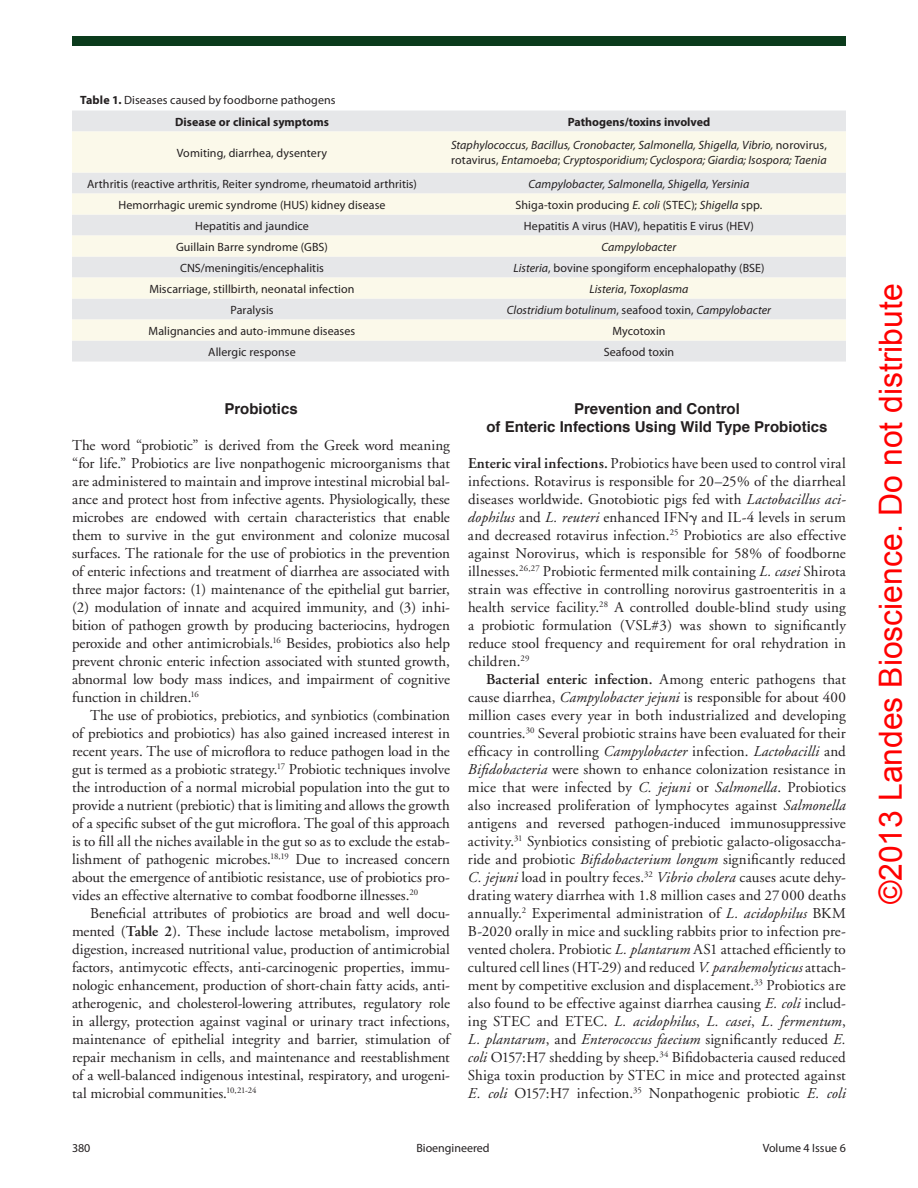
<style>
.page{position:relative;width:918px;height:1188px;background:#fff}
.page>*{position:absolute;margin:0;border:0;box-sizing:border-box;transform-origin:0 0}
.t1{font:31.95px "Arial";color:#f00}
.t2{font:15px/18px "Adobe Garamond";color:#231f20;text-align:justify}
.t3{font:700 15px/18px "Helvetica";color:#231f20;text-align:center}
.t4{font:12px/21.1px "Myriad Pro";letter-spacing:.005em;color:#231f20}
.t5{font:italic 12px/15px "Myriad Pro";letter-spacing:.005em;color:#231f20}
.t6{font:700 12px "Myriad Pro";color:#231f20}
.s1{font-weight:700}
.s2{font-style:normal}
.s3{font-style:italic}
.s4{font-weight:600}
.s5{font-family:"Universal Std Greekw Math Pi"}
</style>
<div class="page">
<div style="left:72px;top:36px;width:774px;height:10px;background:#0b3b1c"></div>
<div style="left:72px;top:111px;width:774px;height:251px;background:#e6e7e9"></div>
<div style="left:72px;top:132px;width:774px;height:41px;background:#fbf9ea"></div>
<svg style="left:72px;top:194px;width:774px;height:147px;background:#f2f1e9"></svg>
<p class="t4" style="left:175px;top:90px;width:162px;text-indent:-95px"><span class="s1">Table 1.</span> Diseases caused by foodborne pathogens<br><span class="s1">Disease or clinical symptoms</span></p>
<p class="t6" style="left:568px;top:114px;width:144px">Pathogens/toxins involved</p>
<p class="t4" style="left:177px;top:142px;width:152px">Vomiting, diarrhea, dysentery</p>
<p class="t5" style="left:451px;top:137px;width:377px">Staphylococcus, Bacillus, Cronobacter, Salmonella, Shigella, Vibrio, <span class="s2">norovirus, rotavirus,</span> Entamoeba<span class="s2">;</span> Cryptosporidium; Cyclospora; Giardia; Isospora; Taenia</p>
<p class="t4" style="left:87px;top:173px;width:331px">Arthritis (reactive arthritis, Reiter syndrome, rheumatoid arthritis)</p>
<p class="t5" style="left:529px;top:176px;width:222px">Campylobacter, Salmonella, Shigella, Yersinia</p>
<p class="t4" style="left:118px;top:194px;width:269px">Hemorrhagic uremic syndrome (HUS) kidney disease</p>
<p class="t4" style="left:516px;top:194px;width:248px">Shiga-toxin producing <span class="s3">E. coli</span> (STEC); <span class="s3">Shigella</span> spp.</p>
<p class="t4" style="left:195px;top:215px;width:115px">Hepatitis and jaundice</p>
<p class="t4" style="left:524px;top:215px;width:232px">Hepatitis A virus (HAV), hepatitis E virus (HEV)</p>
<p class="t4" style="left:176px;top:236px;width:153px">Guillain Barre syndrome (GBS)</p>
<p class="t5" style="left:602px;top:239px;width:76px">Campylobacter</p>
<p class="t4" style="left:180px;top:257px;width:145px">CNS/meningitis/encephalitis</p>
<p class="t4" style="left:513px;top:257px;width:253px"><span class="s3">Listeria</span>, bovine spongiform encephalopathy (BSE)</p>
<p class="t4" style="left:149px;top:278px;width:207px">Miscarriage, stillbirth, neonatal infection</p>
<p class="t5" style="left:589px;top:281px;width:101px">Listeria<span class="s2">,</span> Toxoplasma</p>
<p class="t4" style="left:230px;top:299px;width:45px">Paralysis</p>
<p class="t5" style="left:507px;top:302px;width:266px">Clostridium botulinum<span class="s2">, seafood toxin,</span> Campylobacter</p>
<p class="t4" style="left:149px;top:320px;width:208px">Malignancies and auto-immune diseases</p>
<p class="t4" style="left:612px;top:320px;width:55px">Mycotoxin</p>
<p class="t4" style="left:208px;top:341px;width:89px">Allergic response</p>
<p class="t4" style="left:604px;top:341px;width:72px">Seafood toxin</p>
<p class="t3" style="left:224px;top:400px;width:75px">Probiotics</p>
<p class="t2" style="left:72px;top:437px;width:379px">The word “probiotic” is derived from the Greek word meaning “for life.” Probiotics are live nonpathogenic microorganisms that are administered to maintain and improve intestinal microbial bal&shy;ance and protect host from infective agents. Physiologically, these microbes are endowed with certain characteristics that enable them to survive in the gut environment and colonize mucosal surfaces. The rationale for the use of probiotics in the prevention of enteric infections and treatment of diarrhea are associated with three major factors: (1) maintenance of the epithelial gut barrier, (2) modulation of innate and acquired immunity, and (3) inhi&shy;bition of pathogen growth by producing bacteriocins, hydrogen peroxide and other antimicrobials.<sup>16</sup> Besides, probiotics also help prevent chronic enteric infection associated with stunted growth, abnormal low body mass indices, and impairment of cognitive function in children.<sup>16</sup></p>
<p class="t2" style="left:72px;top:707px;width:379px;text-indent:18px">The use of probiotics, prebiotics, and synbiotics (combination of prebiotics and probiotics) has also gained increased interest in recent years. The use of microflora to reduce pathogen load in the gut is termed as a probiotic strategy.<sup>17</sup> Probiotic techniques involve the introduction of a normal microbial population into the gut to provide a nutrient (prebiotic) that is limiting and allows the growth of a specific subset of the gut microflora. The goal of this approach is to fill all the niches available in the gut so as to exclude the estab&shy;lishment of pathogenic microbes.<sup>18,19</sup> Due to increased concern about the emergence of antibiotic resistance, use of probiotics pro&shy;vides an effective alternative to combat foodborne illnesses.<sup>20</sup></p>
<p class="t2" style="left:72px;top:905px;width:379px;text-indent:18px">Beneficial attributes of probiotics are broad and well docu&shy;mented (<span class="s4">Table 2</span>). These include lactose metabolism, improved digestion, increased nutritional value, production of antimicrobial factors, antimycotic effects, anti-carcinogenic properties, immu&shy;nologic enhancement, production of short-chain fatty acids, anti&shy;atherogenic, and cholesterol-lowering attributes, regulatory role in allergy, protection against vaginal or urinary tract infections, maintenance of epithelial integrity and barrier, stimulation of repair mechanism in cells, and maintenance and reestablishment of a well-balanced indigenous intestinal, respiratory, and urogeni&shy;tal microbial communities.<sup>10,21-24</sup></p>
<p class="t3" style="left:486px;top:400px;width:343px">Prevention and Control<br>of Enteric Infections Using Wild Type Probiotics</p>
<p class="t2" style="left:468px;top:455px;width:380px"><span class="s4">Enteric viral infections.</span> Probiotics have been used to control viral infections. Rotavirus is responsible for 20–25% of the diarrheal diseases worldwide. Gnotobiotic pigs fed with <span class="s3">Lactobacillus aci&shy;dophilus</span> and <span class="s3">L. reuteri</span> enhanced IFN<span class="s5">γ</span> and IL-4 levels in serum and decreased rotavirus infection.<sup>25</sup> Probiotics are also effective against Norovirus, which is responsible for 58% of foodborne illnesses.<sup>26,27</sup> Probiotic fermented milk containing <span class="s3">L. casei</span> Shirota strain was effective in controlling norovirus gastroenteritis in a health service facility.<sup>28</sup> A controlled double-blind study using a probiotic formulation (VSL#3) was shown to significantly reduce stool frequency and requirement for oral rehydration in children.<sup>29</sup></p>
<p class="t2" style="left:468px;top:671px;width:379px;text-indent:18px"><span class="s4">Bacterial enteric infection.</span> Among enteric pathogens that cause diarrhea, <span class="s3">Campylobacter jejuni</span> is responsible for about 400 million cases every year in both industrialized and developing countries.<sup>30</sup> Several probiotic strains have been evaluated for their efficacy in controlling <span class="s3">Campylobacter</span> infection. <span class="s3">Lactobacilli</span> and <span class="s3">Bifidobacteria</span> were shown to enhance colonization resistance in mice that were infected by <span class="s3">C. jejuni</span> or <span class="s3">Salmonella</span>. Probiotics also increased proliferation of lymphocytes against <span class="s3">Salmonella </span>antigens and reversed pathogen-induced immunosuppressive activity.<sup>31</sup> Synbiotics consisting of prebiotic galacto-oligosaccha&shy;ride and probiotic <span class="s3">Bifidobacterium longum</span> significantly reduced <span class="s3">C. jejuni</span> load in poultry feces.<sup>32</sup> <span class="s3">Vibrio cholera</span> causes acute dehy&shy;drating watery diarrhea with 1.8 million cases and 27 000 deaths annually.<sup>2</sup> Experimental administration of <span class="s3">L. acidophilus</span> BKM B-2020 orally in mice and suckling rabbits prior to infection pre&shy;vented cholera. Probiotic <span class="s3">L. plantarum</span> AS1 attached efficiently to cultured cell lines (HT-29) and reduced <span class="s3">V. parahemolyticus</span> attach&shy;ment by competitive exclusion and displacement.<sup>33</sup> Probiotics are also found to be effective against diarrhea causing <span class="s3">E. coli</span> includ&shy;ing STEC and ETEC. <span class="s3">L. acidophilus</span>, <span class="s3">L. casei</span>, <span class="s3">L. fermentum</span>, <span class="s3">L. plantarum</span>, and <span class="s3">Enterococcus faecium</span> significantly reduced <span class="s3">E. coli</span> O157:H7 shedding by sheep.<sup>34</sup> Bifidobacteria caused reduced Shiga toxin production by STEC in mice and protected against <span class="s3">E. coli</span> O157:H7 infection.<sup>35</sup> Nonpathogenic probiotic <span class="s3">E. coli</span></p>
<p class="t4" style="left:72px;top:1137px;width:20px">380</p>
<p class="t4" style="left:416px;top:1137px;width:75px">Bioengineered</p>
<p class="t4" style="left:763px;top:1137px;width:85px">Volume 4 Issue 6</p>
<h1 class="t1" style="left:870px;top:904px;width:622px;rotate:-90deg">©2013 Landes Bioscience. Do not distribute</h1>
</div>
